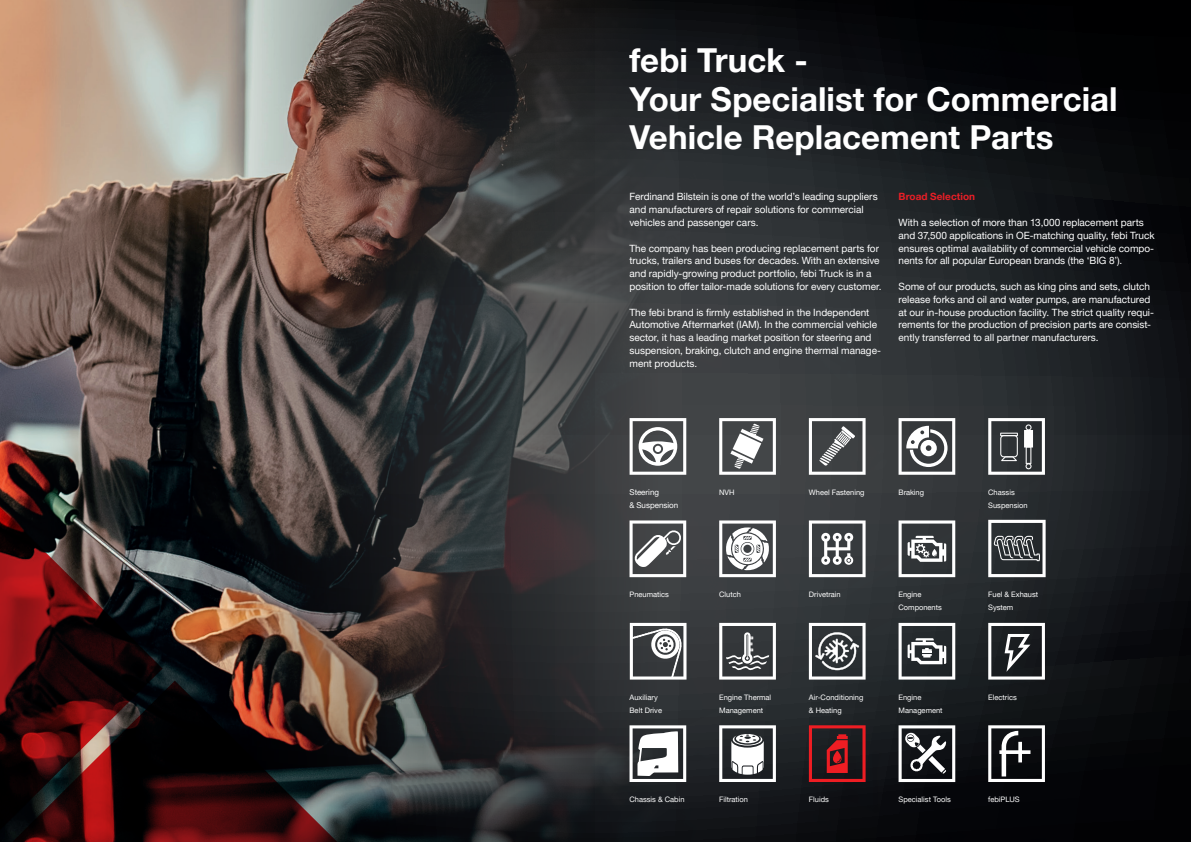
<style>
.page{position:relative;width:1191px;height:842px;background:#fff}
.page>*{position:absolute;margin:0;border:0;box-sizing:border-box;transform-origin:0 0}
.t1{font:700 33px/38.4px "Helvetica Neue World 75";color:#fff}
.t2{font:10px/12.8px "Helvetica Neue World 55 Roman";letter-spacing:-.005em;color:#fff}
.t3{font:700 10px "Helvetica Neue World 75";letter-spacing:.005em;color:#e91e26}
.t4{font:8px/12.8px "Helvetica Neue World 55 Roman";letter-spacing:-.005em;color:#fff}
.t5{font:7.5px/12.8px "Helvetica Neue World 55 Roman";color:#fff}
</style>
<div class="page">
<svg style="left:1046px;top:0;width:145px;height:842px;background:#0d0f12"></svg>
<img style="left:0;top:0;width:1046px;height:842px">
<svg style="left:0;top:456px;width:163px;height:225px;background:#3e1d1d"></svg>
<svg style="left:0;top:681px;width:425px;height:161px;background:#3b1d1b"></svg>
<svg style="left:629px;top:418px;width:57px;height:57px"></svg>
<svg style="left:809px;top:418px;width:56px;height:57px"></svg>
<svg style="left:988px;top:418px;width:57px;height:57px"></svg>
<svg style="left:898px;top:418px;width:57px;height:57px"></svg>
<svg style="left:719px;top:418px;width:57px;height:57px"></svg>
<svg style="left:630px;top:623px;width:56px;height:57px"></svg>
<svg style="left:898px;top:623px;width:57px;height:57px"></svg>
<svg style="left:988px;top:623px;width:57px;height:57px"></svg>
<svg style="left:719px;top:623px;width:57px;height:57px"></svg>
<svg style="left:809px;top:623px;width:56px;height:57px"></svg>
<svg style="left:809px;top:520px;width:56px;height:57px"></svg>
<svg style="left:988px;top:520px;width:57px;height:57px"></svg>
<svg style="left:898px;top:520px;width:57px;height:57px"></svg>
<svg style="left:629px;top:520px;width:57px;height:57px"></svg>
<svg style="left:719px;top:520px;width:57px;height:57px"></svg>
<svg style="left:988px;top:725px;width:57px;height:57px"></svg>
<svg style="left:809px;top:725px;width:56px;height:57px;background:#661c20"></svg>
<svg style="left:898px;top:725px;width:57px;height:57px"></svg>
<svg style="left:629px;top:725px;width:57px;height:57px"></svg>
<svg style="left:719px;top:725px;width:57px;height:57px"></svg>
<svg style="left:1147px;top:750px;width:32px;height:32px"></svg>
<h1 class="t1" style="left:629px;top:42px;width:490px">febi Truck -<br>Your Specialist for Commercial<br>Vehicle Replacement Parts</h1>
<p class="t2" style="left:629px;top:191px;width:250px">Ferdinand Bilstein is one of the world’s leading suppliers and manufacturers of repair solutions for commercial vehicles and passenger cars.</p>
<p class="t2" style="left:629px;top:242px;width:253px">The company has been producing replacement parts for trucks, trailers and buses for decades. With an extensive and rapidly-growing product portfolio, febi Truck is in a position to offer tailor-made solutions for every customer.</p>
<p class="t2" style="left:629px;top:306px;width:253px">The febi brand is firmly established in the Independent Automotive Aftermarket (IAM). In the commercial vehicle sector, it has a leading market position for steering and suspension, braking, clutch and engine thermal manage&shy;ment products.</p>
<p class="t3" style="left:898px;top:191px;width:78px">Broad Selection</p>
<p class="t2" style="left:898px;top:216px;width:257px">With a selection of more than 13,000 replacement parts and 37,500 applications in OE-matching quality, febi Truck ensures optimal availability of commercial vehicle compo&shy;nents for all popular European brands (the ‘BIG 8’).</p>
<p class="t2" style="left:898px;top:280px;width:257px">Some of our products, such as king pins and sets, clutch release forks and oil and water pumps, are manufactured at our in-house production facility. The strict quality requi&shy;rements for the production of precision parts are consist&shy;ently transferred to all partner manufacturers.</p>
<p class="t4" style="left:629px;top:486px;width:50px">Steering<br>&amp; Suspension</p>
<p class="t5" style="left:809px;top:486px;width:57px">Wheel Fastening</p>
<p class="t5" style="left:988px;top:486px;width:41px">Chassis<br>Suspension</p>
<p class="t5" style="left:719px;top:486px;width:17px">NVH</p>
<p class="t5" style="left:898px;top:486px;width:27px">Braking</p>
<p class="t5" style="left:629px;top:588px;width:41px">Pneumatics</p>
<p class="t5" style="left:629px;top:691px;width:34px">Auxiliary<br>Belt Drive</p>
<p class="t5" style="left:719px;top:588px;width:23px">Clutch</p>
<p class="t5" style="left:809px;top:588px;width:33px">Drivetrain</p>
<p class="t5" style="left:988px;top:588px;width:52px">Fuel &amp; Exhaust<br>System</p>
<p class="t5" style="left:898px;top:588px;width:45px">Engine<br>Components</p>
<p class="t5" style="left:719px;top:691px;width:54px">Engine Thermal<br>Management</p>
<p class="t5" style="left:809px;top:691px;width:56px">Air-Conditioning &amp; Heating</p>
<p class="t5" style="left:898px;top:691px;width:46px">Engine<br>Management</p>
<p class="t5" style="left:988px;top:691px;width:30px">Electrics</p>
<p class="t5" style="left:629px;top:793px;width:57px">Chassis &amp; Cabin</p>
<p class="t5" style="left:719px;top:793px;width:30px">Filtration</p>
<p class="t5" style="left:809px;top:793px;width:22px">Fluids</p>
<p class="t5" style="left:898px;top:793px;width:54px">Specialist Tools</p>
<p class="t5" style="left:988px;top:793px;width:33px">febiPLUS</p>
</div>
